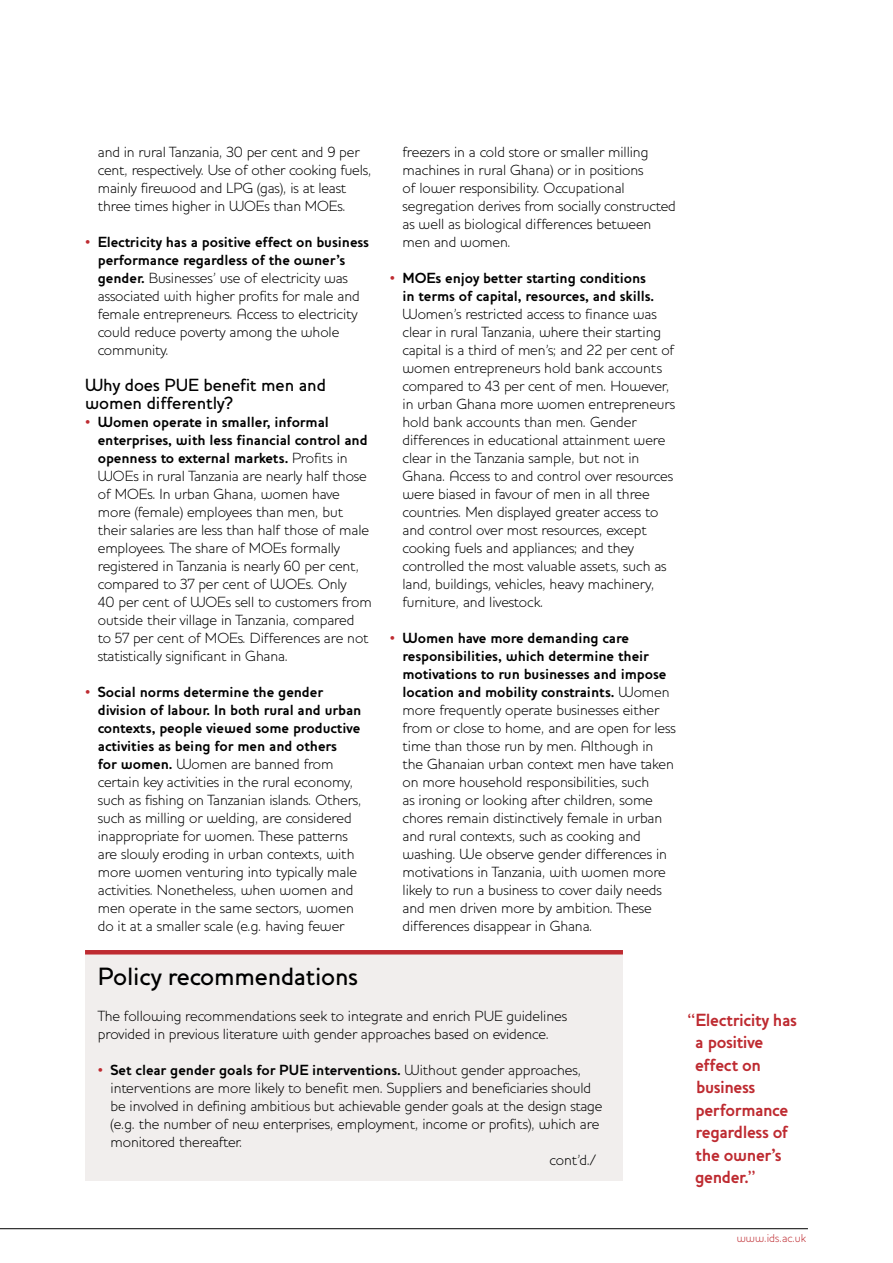
<style>
.page{position:relative;width:893px;height:1263px;background:#fff}
.page>*{position:absolute;margin:0;border:0;box-sizing:border-box;transform-origin:0 0}
.t1{font:500 25.5px "Houschka";letter-spacing:-.005em;color:#000}
.t2{font:700 18px/22.5px "Houschka";letter-spacing:-.02em;color:#be2b31}
.t3{font:500 18px/18px "Houschka";letter-spacing:-.005em;color:#000}
.t4{font:300 15px/18px "Houschka";letter-spacing:-.005em;color:#000}
.t5{font:700 15px/18px "Houschka";letter-spacing:-.005em;color:#000}
.t6{font:300 11.7px "Houschka";letter-spacing:.005em;color:#be2b31}
.s1{font-weight:900;color:#be2b31}
.s2{font-weight:700}
.s3{font-weight:300}
.s4{font-weight:500}
</style>
<div class="page">
<hr style="left:0;top:1228px;width:808px;height:1px;background:#000">
<div style="left:85px;top:952px;width:538px;height:229px;background:#f1eeed"></div>
<hr style="left:85px;top:950px;width:538px;height:4px;background:#be2b31">
<p class="t4" style="left:98px;top:143px;width:275px">and in rural Tanzania, 30 per cent and 9 per cent, respectively. Use of other cooking fuels, mainly firewood and LPG (gas), is at least three times higher in WOEs than MOEs.</p>
<p class="t4" style="left:98px;top:233px;width:273px;text-indent:-13px"><span class="s1">•</span> <span class="s2">Electricity has a positive effect on business performance regardless of the owner’s gender.</span> Businesses’ use of electricity was associated with higher profits for male and female entrepreneurs. Access to electricity could reduce poverty among the whole community.</p>
<p class="t3" style="left:85px;top:376px;width:243px">Why does PUE benefit men and women differently?</p>
<p class="t4" style="left:98px;top:413px;width:275px;text-indent:-13px"><span class="s1">•</span> <span class="s2">Women operate in smaller, informal enterprises, with less financial control and openness to external markets.</span> Profits in WOEs in rural Tanzania are nearly half those of MOEs. In urban Ghana, women have more (female) employees than men, but their salaries are less than half those of male employees. The share of MOEs formally registered in Tanzania is nearly 60 per cent, compared to 37 per cent of WOEs. Only<br>40 per cent of WOEs sell to customers from outside their village in Tanzania, compared<br>to 57 per cent of MOEs. Differences are not statistically significant in Ghana.</p>
<p class="t4" style="left:98px;top:683px;width:265px;text-indent:-13px"><span class="s1">•</span> <span class="s2">Social norms determine the gender division of labour. In both rural and urban contexts, people viewed some productive activities as being for men and others<br>for women.</span> Women are banned from certain key activities in the rural economy, such as fishing on Tanzanian islands. Others, such as milling or welding, are considered inappropriate for women. These patterns are slowly eroding in urban contexts, with more women venturing into typically male activities. Nonetheless, when women and men operate in the same sectors, women do it at a smaller scale (e.g. having fewer</p>
<p class="t4" style="left:403px;top:143px;width:275px">freezers in a cold store or smaller milling machines in rural Ghana) or in positions<br>of lower responsibility. Occupational segregation derives from socially constructed as well as biological differences between men and women.</p>
<p class="t5" style="left:402px;top:269px;width:253px;text-indent:-13px"><span class="s1">•</span> MOEs enjoy better starting conditions in terms of capital, resources, and skills.</p>
<p class="t4" style="left:402px;top:305px;width:274px">Women’s restricted access to finance was clear in rural Tanzania, where their starting capital is a third of men’s; and 22 per cent of women entrepreneurs hold bank accounts compared to 43 per cent of men. However, in urban Ghana more women entrepreneurs hold bank accounts than men. Gender differences in educational attainment were clear in the Tanzania sample, but not in Ghana. Access to and control over resources were biased in favour of men in all three countries. Men displayed greater access to and control over most resources, except cooking fuels and appliances; and they controlled the most valuable assets, such as land, buildings, vehicles, heavy machinery, furniture, and livestock.</p>
<p class="t4" style="left:402px;top:629px;width:275px;text-indent:-13px"><span class="s1">•</span> <span class="s2">Women have more demanding care responsibilities, which determine their motivations to run businesses and impose location and mobility constraints.</span> Women more frequently operate businesses either from or close to home, and are open for less time than those run by men. Although in the Ghanaian urban context men have taken on more household responsibilities, such<br>as ironing or looking after children, some chores remain distinctively female in urban and rural contexts, such as cooking and washing. We observe gender differences in motivations in Tanzania, with women more likely to run a business to cover daily needs and men driven more by ambition. These differences disappear in Ghana.</p>
<h1 class="t1" style="left:98px;top:961px;width:262px">Policy recommendations</h1>
<p class="t4" style="left:98px;top:1007px;width:471px">The following recommendations seek to integrate and enrich PUE guidelines provided in previous literature with gender approaches based on evidence.</p>
<p class="t5" style="left:98px;top:1061px;width:485px"><span class="s1">•</span> Set clear gender goals for PUE interventions. <span class="s3">Without gender approaches,</span></p>
<p class="t4" style="left:111px;top:1079px;width:482px">interventions are more likely to benefit men. Suppliers and beneficiaries should</p>
<p class="t4" style="left:111px;top:1097px;width:494px">be involved in defining ambitious but achievable gender goals at the design stage</p>
<p class="t4" style="left:111px;top:1115px;width:490px">(e.g. the number of new enterprises, employment, income or profits), which are</p>
<p class="t4" style="left:111px;top:1133px;width:133px">monitored thereafter.</p>
<p class="t4" style="left:550px;top:1151px;width:48px">cont’d./</p>
<p class="t2" style="left:695px;top:1008px;width:103px;text-indent:-8px"><span class="s4">“</span>Electricity has a positive effect on business performance regardless of the owner’s gender.<span class="s4">”</span></p>
<p class="t6" style="left:737px;top:1231px;width:71px">www.ids.ac.uk</p>
</div>
